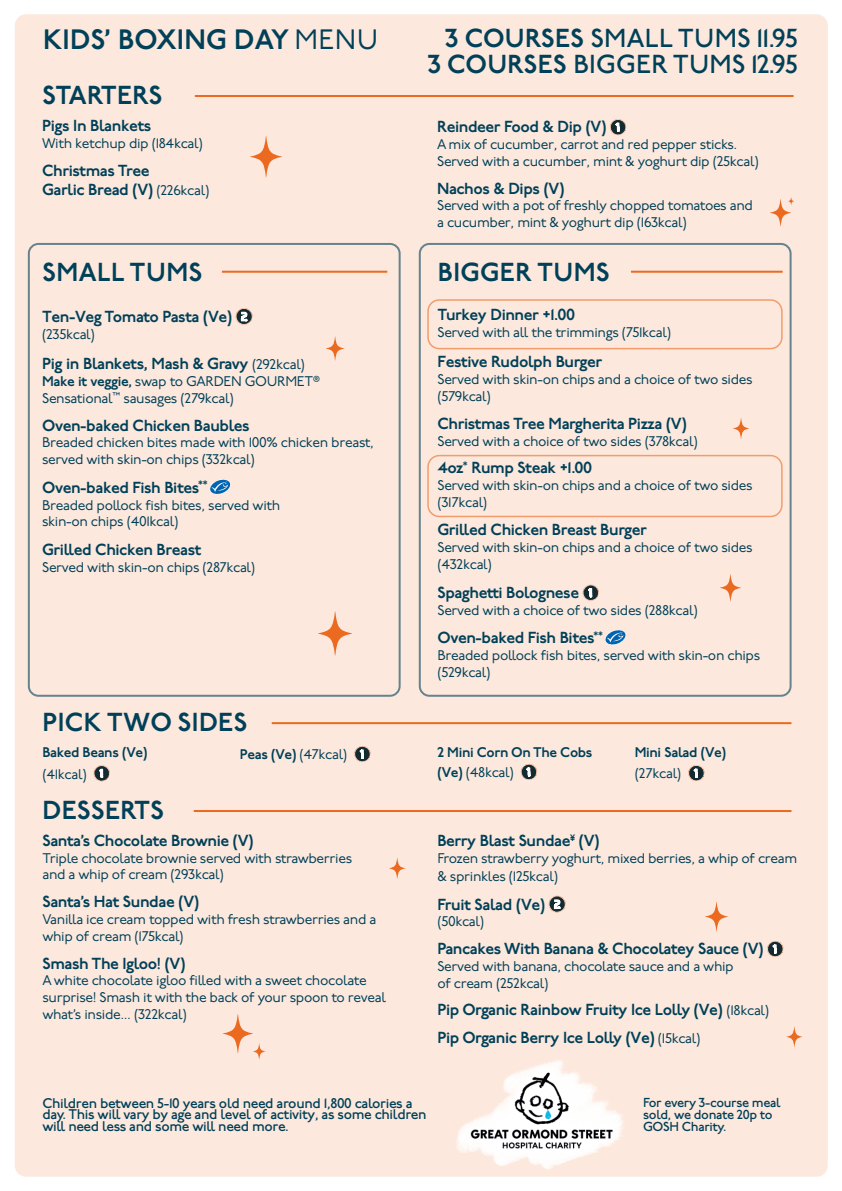
<style>
.page{position:relative;width:842px;height:1191px;background:#fff}
.page>*{position:absolute;margin:0;border:0;box-sizing:border-box;transform-origin:0 0}
.t1{font:600 28px "P22 Underground";letter-spacing:.01em;color:#004058}
.t2{font:500 26px/26px "P22 Underground";letter-spacing:.01em;color:#004058;text-align:right}
.t3{font:600 26px "P22 Underground";letter-spacing:.015em;color:#004058}
.t4{font:600 26px "P22 Underground";letter-spacing:-.01em;color:#004058}
.t5{font:600 16px/27.8px "P22 Underground";letter-spacing:-.025em;color:#004058}
.t6{font:14px/16.8px "P22 Underground";letter-spacing:-.025em;color:#004058}
.t7{font:500 14px/11.8px "P22 Underground";letter-spacing:-.025em;color:#004058}
.t8{font:600 14px/22px "P22 Underground";letter-spacing:-.025em;color:#004058}
.t9{font:500 13px/11.8px "P22 Underground";letter-spacing:-.025em;color:#004058}
.s1{font-weight:400}
.s2{font-weight:400;font-size:14px}
.s3{font-family:"Glaze";font-weight:500;font-size:11.4px;color:#fff}
.s4{font-weight:600}
.s5{font-family:"Glaze";font-weight:500;font-size:10.8px;color:#fff}
</style>
<div class="page">
<div style="left:15px;top:14px;width:813px;height:1162px;background:#fce8dd;border-radius:11px"></div>
<svg style="left:549px;top:895px;width:17px;height:17px"></svg>
<svg style="left:767px;top:941px;width:16px;height:16px"></svg>
<hr style="left:194px;top:810px;width:597px;height:2px;background:#ec6a20">
<svg style="left:610px;top:119px;width:16px;height:16px"></svg>
<hr style="left:195px;top:95px;width:598px;height:2px;background:#ec6a20">
<svg style="left:236px;top:308px;width:17px;height:17px"></svg>
<svg style="left:210px;top:479px;width:20px;height:15px"></svg>
<hr style="left:222px;top:271px;width:165px;height:2px;background:#ec6a20">
<svg style="left:94px;top:765px;width:16px;height:16px"></svg>
<svg style="left:354px;top:746px;width:16px;height:16px"></svg>
<svg style="left:521px;top:764px;width:16px;height:16px"></svg>
<svg style="left:688px;top:765px;width:16px;height:16px"></svg>
<hr style="left:272px;top:722px;width:519px;height:2px;background:#ec6a20">
<div style="left:28px;top:243px;width:373px;height:454px;border:2px solid #004058;border-radius:10px"></div>
<svg style="left:583px;top:584px;width:16px;height:17px"></svg>
<svg style="left:605px;top:630px;width:21px;height:14px"></svg>
<hr style="left:631px;top:271px;width:152px;height:2px;background:#ec6a20">
<div style="left:419px;top:243px;width:372px;height:454px;border:2px solid #004058;border-radius:10px"></div>
<svg style="left:223px;top:1014px;width:42px;height:45px"></svg>
<svg style="left:733px;top:418px;width:16px;height:21px"></svg>
<svg style="left:389px;top:857px;width:16px;height:22px"></svg>
<svg style="left:318px;top:611px;width:34px;height:44px"></svg>
<svg style="left:720px;top:574px;width:21px;height:27px"></svg>
<svg style="left:250px;top:136px;width:32px;height:41px"></svg>
<svg style="left:770px;top:197px;width:24px;height:29px"></svg>
<svg style="left:326px;top:336px;width:18px;height:24px"></svg>
<svg style="left:705px;top:901px;width:23px;height:30px"></svg>
<svg style="left:786px;top:1026px;width:16px;height:21px"></svg>
<div style="left:427px;top:299px;width:356px;height:50px;border:2px solid #ec6a20;border-radius:11px"></div>
<div style="left:427px;top:455px;width:356px;height:62px;border:2px solid #ec6a20;border-radius:11px"></div>
<img style="left:456px;top:1060px;width:167px;height:109px">
<h1 class="t1" style="left:43px;top:24px;width:336px">KIDS’ BOXING DAY <span class="s1">MENU</span></h1>
<h2 class="t4" style="left:43px;top:80px;width:121px">STARTERS</h2>
<p class="t5" style="left:42px;top:112px;width:111px">Pigs In Blankets</p>
<p class="t6" style="left:42px;top:135px;width:162px">With ketchup dip (184kcal)</p>
<p class="t5" style="left:42px;top:161px;width:169px;line-height:19.2px">Christmas Tree<br>Garlic Bread (V) <span class="s2">(226kcal)</span></p>
<h2 class="t3" style="left:43px;top:258px;width:161px">SMALL TUMS</h2>
<p class="t5" style="left:42px;top:303px;width:207px">Ten-Veg Tomato Pasta (Ve) <span class="s3">2</span></p>
<p class="t6" style="left:42px;top:326px;width:54px">(235kcal)</p>
<p class="t5" style="left:42px;top:350px;width:264px">Pig in Blankets, Mash &amp; Gravy <span class="s2">(292kcal)</span></p>
<p class="t6" style="left:42px;top:373px;width:280px"><span class="s4">Make it veggie,</span> swap to GARDEN GOURMET®<br>Sensational<sup>™</sup> sausages (279kcal)</p>
<p class="t5" style="left:42px;top:412px;width:209px">Oven-baked Chicken Baubles</p>
<p class="t6" style="left:42px;top:435px;width:333px">Breaded chicken bites made with 100% chicken breast, served with skin-on chips (332kcal)</p>
<p class="t5" style="left:42px;top:474px;width:167px">Oven-baked Fish Bites<sup>**</sup></p>
<p class="t6" style="left:42px;top:497px;width:240px">Breaded pollock fish bites, served with skin-on chips (401kcal)</p>
<p class="t5" style="left:42px;top:536px;width:161px">Grilled Chicken Breast</p>
<p class="t6" style="left:42px;top:559px;width:215px">Served with skin-on chips (287kcal)</p>
<h2 class="t3" style="left:43px;top:707px;width:206px">PICK TWO SIDES</h2>
<h2 class="t2" style="left:428px;top:27px;width:372px"><span class="s4">3 COURSES</span> SMALL TUMS 11.95<br><span class="s4">3 COURSES</span> BIGGER TUMS 12.95</h2>
<p class="t5" style="left:437px;top:114px;width:184px">Reindeer Food &amp; Dip (V) <span class="s5">1</span></p>
<p class="t6" style="left:437px;top:137px;width:323px">A mix of cucumber, carrot and red pepper sticks.<br>Served with a cucumber, mint &amp; yoghurt dip (25kcal)</p>
<p class="t5" style="left:437px;top:175px;width:129px">Nachos &amp; Dips (V)</p>
<p class="t6" style="left:437px;top:198px;width:317px">Served with a pot of freshly chopped tomatoes and a cucumber, mint &amp; yoghurt dip (163kcal)</p>
<h2 class="t3" style="left:438px;top:258px;width:173px">BIGGER TUMS</h2>
<p class="t5" style="left:437px;top:301px;width:139px">Turkey Dinner +1.00</p>
<p class="t6" style="left:437px;top:324px;width:235px">Served with all the trimmings (751kcal)</p>
<p class="t5" style="left:437px;top:349px;width:166px">Festive Rudolph Burger</p>
<p class="t6" style="left:437px;top:371px;width:317px">Served with skin-on chips and a choice of two sides (579kcal)</p>
<p class="t5" style="left:437px;top:410px;width:251px">Christmas Tree Margherita Pizza (V)</p>
<p class="t6" style="left:437px;top:433px;width:262px">Served with a choice of two sides (378kcal)</p>
<p class="t5" style="left:437px;top:454px;width:156px">4oz<sup>*</sup> Rump Steak +1.00</p>
<p class="t6" style="left:437px;top:477px;width:317px">Served with skin-on chips and a choice of two sides (317kcal)</p>
<p class="t5" style="left:437px;top:516px;width:211px">Grilled Chicken Breast Burger</p>
<p class="t6" style="left:437px;top:539px;width:317px">Served with skin-on chips and a choice of two sides (432kcal)</p>
<p class="t5" style="left:437px;top:579px;width:157px">Spaghetti Bolognese <span class="s5">1</span></p>
<p class="t6" style="left:437px;top:602px;width:262px">Served with a choice of two sides (288kcal)</p>
<p class="t5" style="left:437px;top:624px;width:167px">Oven-baked Fish Bites<sup>**</sup></p>
<p class="t6" style="left:437px;top:647px;width:324px">Breaded pollock fish bites, served with skin-on chips (529kcal)</p>
<p class="t8" style="left:42px;top:741px;width:107px">Baked Beans (Ve) <span class="s1">(41kcal)</span> <span class="s5">1</span></p>
<p class="t8" style="left:240px;top:744px;width:126px">Peas (Ve) <span class="s1">(47kcal)</span> <span class="s5">1</span></p>
<p class="t8" style="left:437px;top:742px;width:157px;line-height:20.6px">2 Mini Corn On The Cobs (Ve) <span class="s1">(48kcal)</span> <span class="s5">1</span></p>
<p class="t8" style="left:635px;top:741px;width:93px">Mini Salad (Ve) <span class="s1">(27kcal)</span> <span class="s5">1</span></p>
<h2 class="t3" style="left:43px;top:795px;width:123px">DESSERTS</h2>
<p class="t5" style="left:42px;top:827px;width:213px">Santa’s Chocolate Brownie (V)</p>
<p class="t6" style="left:42px;top:850px;width:311px">Triple chocolate brownie served with strawberries and a whip of cream (293kcal)</p>
<p class="t5" style="left:42px;top:888px;width:158px">Santa’s Hat Sundae (V)</p>
<p class="t6" style="left:42px;top:911px;width:336px">Vanilla ice cream topped with fresh strawberries and a whip of cream (175kcal)</p>
<p class="t5" style="left:42px;top:949px;width:144px">Smash The Igloo! (V)</p>
<p class="t6" style="left:42px;top:972px;width:345px">A white chocolate igloo filled with a sweet chocolate surprise! Smash it with the back of your spoon to reveal what’s inside... (322kcal)</p>
<p class="t5" style="left:437px;top:827px;width:164px">Berry Blast Sundae<sup>¥</sup> (V)</p>
<p class="t6" style="left:437px;top:849px;width:361px;line-height:18px">Frozen strawberry yoghurt, mixed berries, a whip of cream &amp; sprinkles (125kcal)</p>
<p class="t5" style="left:437px;top:891px;width:125px">Fruit Salad (Ve) <span class="s3">2</span></p>
<p class="t6" style="left:437px;top:913px;width:48px">(50kcal)</p>
<p class="t5" style="left:437px;top:935px;width:341px">Pancakes With Banana &amp; Chocolatey Sauce (V) <span class="s5">1</span></p>
<p class="t6" style="left:437px;top:958px;width:298px">Served with banana, chocolate sauce and a whip of cream (252kcal)</p>
<p class="t5" style="left:437px;top:996px;width:333px">Pip Organic Rainbow Fruity Ice Lolly (Ve) <span class="s2">(18kcal)<br></span>Pip Organic Berry Ice Lolly (Ve) <span class="s2">(15kcal)</span></p>
<p class="t7" style="left:42px;top:1097px;width:386px">Children between 5-10 years old need around 1,800 calories a day. This will vary by age and level of activity, as some children will need less and some will need more.</p>
<p class="t9" style="left:643px;top:1097px;width:139px">For every 3-course meal sold, we donate 20p to<br>GOSH Charity.</p>
</div>
